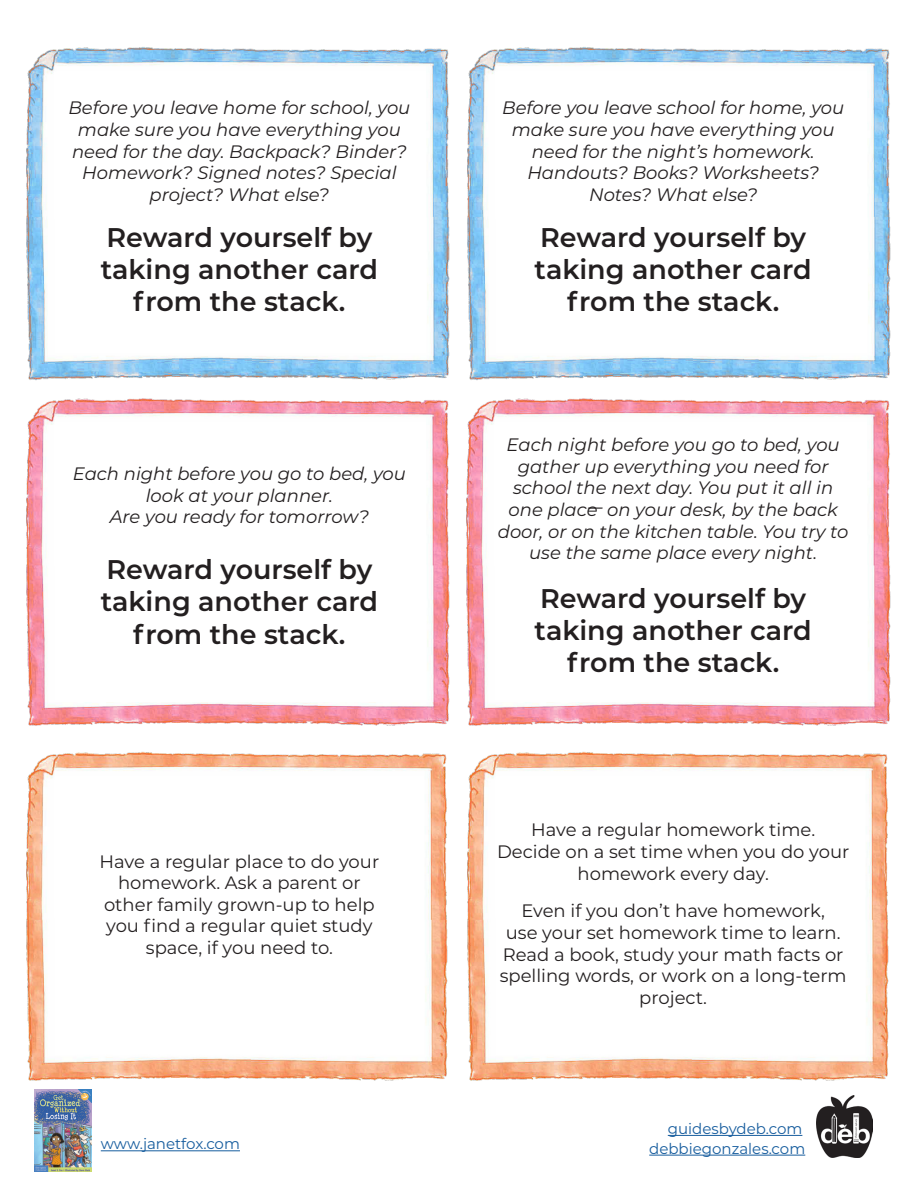
<style>
.page{position:relative;width:918px;height:1188px;background:#fff}
.page>*{position:absolute;margin:0;border:0;box-sizing:border-box;transform-origin:0 0}
.t1{font:600 27px/32.4px "Montserrat";color:#231f20;text-align:center}
.t2{font:italic 18px/21.6px "Montserrat";color:#231f20;text-align:center}
.t3{font:18px/21.6px "Montserrat";color:#231f20;text-align:center}
.t4{font:15px "Montserrat";color:#175d9e}
</style>
<div class="page">
<img style="left:34px;top:1089px;width:58px;height:83px">
<img style="left:816px;top:1095px;width:57px;height:63px">
<hr style="left:668px;top:1135px;width:134px;height:1px;background:#175d9e">
<hr style="left:649px;top:1155px;width:156px;height:1px;background:#175d9e">
<hr style="left:101px;top:1150px;width:139px;height:1px;background:#175d9e">
<img style="left:26px;top:47px;width:424px;height:333px">
<img style="left:26px;top:398px;width:424px;height:328px">
<img style="left:26px;top:751px;width:422px;height:330px">
<img style="left:467px;top:47px;width:424px;height:333px">
<img style="left:466px;top:398px;width:425px;height:328px">
<img style="left:467px;top:751px;width:422px;height:330px">
<p class="t2" style="left:68px;top:97px;width:344px">Before you leave home for school, you make sure you have everything you need for the day. Backpack? Binder?<br>Homework? Signed notes? Special</p>
<p class="t2" style="left:150px;top:183px;width:181px">project? What else?</p>
<p class="t1" style="left:101px;top:220px;width:279px">Reward yourself by taking another card from the stack.</p>
<p class="t2" style="left:73px;top:462px;width:335px">Each night before you go to bed, you look at your planner.</p>
<p class="t2" style="left:110px;top:505px;width:261px">Are you ready for tomorrow?</p>
<p class="t1" style="left:101px;top:552px;width:279px">Reward yourself by taking another card from the stack.</p>
<p class="t3" style="left:100px;top:850px;width:281px">Have a regular place to do your homework. Ask a parent or other family grown-up to help you find a regular quiet study space, if you need to.</p>
<p class="t2" style="left:502px;top:97px;width:344px">Before you leave school for home, you make sure you have everything you need for the night’s homework.</p>
<p class="t2" style="left:527px;top:161px;width:293px">Handouts? Books? Worksheets?<br>Notes? What else?</p>
<p class="t1" style="left:535px;top:220px;width:279px">Reward yourself by taking another card from the stack.</p>
<p class="t2" style="left:498px;top:433px;width:352px">Each night before you go to bed, you gather up everything you need for school the next day. You put it all in one place ̶on your desk, by the back door, or on the kitchen table. You try to use the same place every night.</p>
<p class="t1" style="left:535px;top:581px;width:279px">Reward yourself by taking another card from the stack.</p>
<p class="t3" style="left:497px;top:819px;width:354px">Have a regular homework time.<br>Decide on a set time when you do your homework every day.</p>
<p class="t3" style="left:500px;top:900px;width:349px">Even if you don’t have homework,<br>use your set homework time to learn.<br>Read a book, study your math facts or spelling words, or work on a long-term project.</p>
<p class="t4" style="left:668px;top:1118px;width:136px">guidesbydeb.com</p>
<p class="t4" style="left:101px;top:1134px;width:141px">www.janetfox.com</p>
<p class="t4" style="left:649px;top:1138px;width:158px">debbiegonzales.com</p>
</div>
